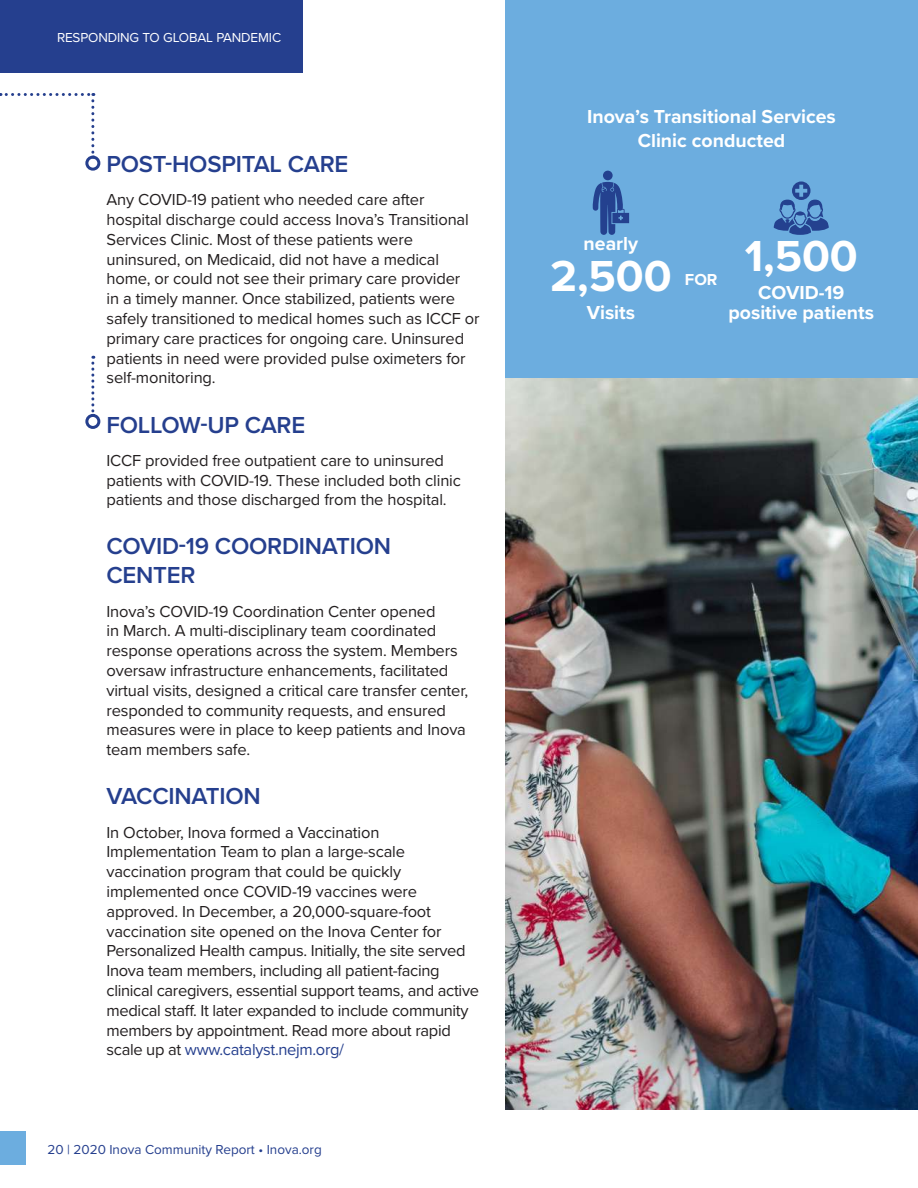
<style>
.page{position:relative;width:918px;height:1188px;background:#fff}
.page>*{position:absolute;margin:0;border:0;box-sizing:border-box;transform-origin:0 0}
.t1{font:700 45px "Proxima Nova";color:#fff}
.t2{font:600 24px/28.8px "Proxima Nova";letter-spacing:-.01em;color:#253f8e}
.t3{font:700 19.5px/23.4px "Proxima Nova";color:#fff;text-align:center}
.t4{font:16.5px/19.8px "Proxima Nova";letter-spacing:-.01em;color:#231f20}
.t5{font:700 16.5px "Proxima Nova";color:#fff}
.t6{font:13.5px "Proxima Nova";color:#253f8e}
.t7{font:13.5px "Proxima Nova";letter-spacing:-.01em;color:#fff}
.s1{color:#253f8e}
</style>
<div class="page">
<div style="left:0;top:1132px;width:26px;height:33px;background:#6caddf"></div>
<img style="left:505px;top:377px;width:413px;height:732px">
<div style="left:505px;top:0;width:413px;height:377px;background:#6caddf"></div>
<div style="left:0;top:0;width:303px;height:72px;background:#253f8e"></div>
<div style="left:603px;top:171px;width:10px;height:9px;background:#24418f;border-radius:50%"></div>
<svg style="left:593px;top:182px;width:36px;height:53px"></svg>
<svg style="left:774px;top:181px;width:55px;height:54px"></svg>
<svg style="left:0;top:93px;width:94px;height:66px"></svg>
<div style="left:85px;top:156px;width:15px;height:15px;border:3px solid #253f8e;border-radius:50%"></div>
<svg style="left:91px;top:356px;width:3px;height:58px"></svg>
<div style="left:85px;top:414px;width:15px;height:15px;border:3px solid #253f8e;border-radius:50%"></div>
<p class="t7" style="left:57px;top:27px;width:226px">RESPONDING TO GLOBAL PANDEMIC</p>
<h2 class="t2" style="left:106px;top:149px;width:243px">POST-HOSPITAL CARE</h2>
<p class="t4" style="left:106px;top:189px;width:374px">Any COVID-19 patient who needed care after hospital discharge could access Inova’s Transitional Services Clinic. Most of these patients were uninsured, on Medicaid, did not have a medical home, or could not see their primary care provider<br>in a timely manner. Once stabilized, patients were safely transitioned to medical homes such as ICCF or primary care practices for ongoing care. Uninsured patients in need were provided pulse oximeters for self-monitoring.</p>
<h2 class="t2" style="left:106px;top:409px;width:200px">FOLLOW-UP CARE</h2>
<p class="t4" style="left:106px;top:450px;width:356px">ICCF provided free outpatient care to uninsured patients with COVID-19. These included both clinic patients and those discharged from the hospital.</p>
<h2 class="t2" style="left:106px;top:531px;width:286px">COVID-19 COORDINATION<br>CENTER</h2>
<p class="t4" style="left:106px;top:600px;width:363px">Inova’s COVID-19 Coordination Center opened<br>in March. A multi-disciplinary team coordinated response operations across the system. Members oversaw infrastructure enhancements, facilitated virtual visits, designed a critical care transfer center, responded to community requests, and ensured measures were in place to keep patients and Inova team members safe.</p>
<h2 class="t2" style="left:106px;top:781px;width:156px">VACCINATION</h2>
<p class="t4" style="left:106px;top:821px;width:374px">In October, Inova formed a Vaccination Implementation Team to plan a large-scale vaccination program that could be quickly implemented once COVID-19 vaccines were approved. In December, a 20,000-square-foot vaccination site opened on the Inova Center for Personalized Health campus. Initially, the site served Inova team members, including all patient-facing clinical caregivers, essential support teams, and active medical staff. It later expanded to include community members by appointment. Read more about rapid scale up at <span class="s1">www.catalyst.nejm.org/</span></p>
<p class="t6" style="left:48px;top:1139px;width:276px">20 | 2020 Inova Community Report • Inova.org</p>
<p class="t3" style="left:587px;top:105px;width:250px">Inova’s Transitional Services<br>Clinic conducted</p>
<p class="t3" style="left:584px;top:232px;width:56px">nearly</p>
<h1 class="t1" style="left:550px;top:242px;width:123px">2,500</h1>
<p class="t3" style="left:587px;top:301px;width:50px">Visits</p>
<p class="t5" style="left:685px;top:267px;width:34px">FOR</p>
<h1 class="t1" style="left:745px;top:223px;width:115px">1,500</h1>
<p class="t3" style="left:728px;top:282px;width:147px;line-height:19.5px">COVID-19 positive patients</p>
</div>
